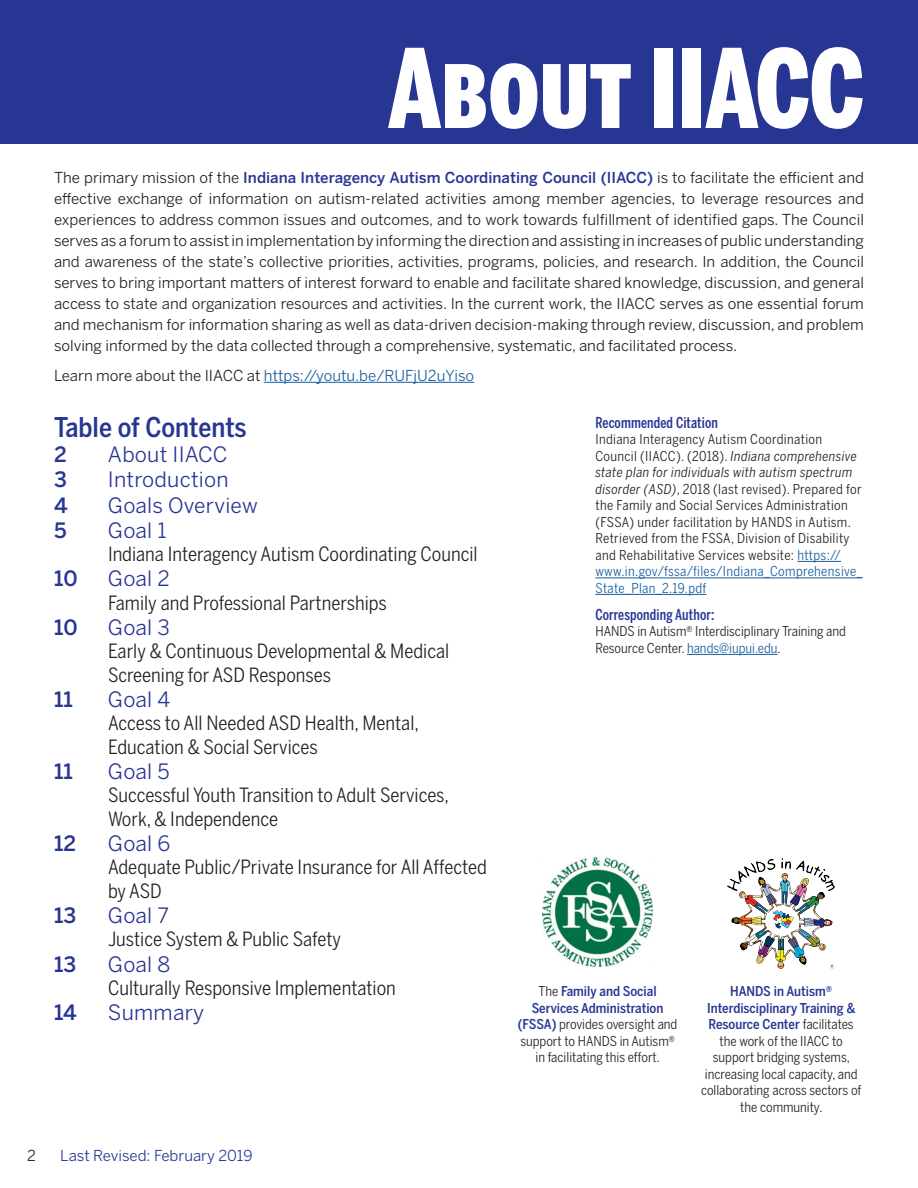
<style>
.page{position:relative;width:918px;height:1188px;background:#fff}
.page>*{position:absolute;margin:0;border:0;box-sizing:border-box;transform-origin:0 0}
.Goal_Number{font:900 108px "Benton Sans Comp";color:#fff}
.t1{font:500 27px "Benton Sans Cond";color:#273693}
.t2{font:21px "Benton Sans";letter-spacing:.01em;color:#273693}
.t3{font:500 21px "Benton Sans";letter-spacing:.005em;color:#273693}
.t4{font:19.5px/23.4px "Benton Sans Cond";color:#231f20}
.t5{font:15px/21px "Benton Sans";color:#231f20;text-align:justify}
.t6{font:15px "Benton Sans";color:#175d9e}
.Sidebar_header{font:500 15px "Benton Sans Comp";letter-spacing:.01em;color:#273693}
.t7{font:15px "Benton Sans";color:#273693}
.Sidebar_content{font:13.5px/16.5px "Benton Sans Cond";letter-spacing:.025em;color:#231f20}
.Sidebar_content-2{font:13.5px/16.5px "Benton Sans Cond";letter-spacing:.005em;color:#231f20;text-align:center}
.s1{font-weight:500;color:#273693}
.s2{color:#231f20}
.s3{font-style:italic}
.s4{color:#175d9e}
</style>
<div class="page">
<div style="left:0;top:0;width:918px;height:144px;background:#273693"></div>
<hr style="left:264px;top:382px;width:210px;height:1px;background:#175d9e">
<img style="left:543px;top:857px;width:110px;height:110px">
<img style="left:728px;top:859px;width:107px;height:109px">
<hr style="left:797px;top:561px;width:44px;height:1px;background:#175d9e">
<hr style="left:595px;top:578px;width:268px;height:1px;background:#175d9e">
<hr style="left:595px;top:594px;width:111px;height:1px;background:#175d9e">
<hr style="left:687px;top:654px;width:91px;height:1px;background:#175d9e">
<p class="t5" style="left:27px;top:1145px;width:10px">2</p>
<p class="Goal_Number" style="left:388px;top:21px;width:477px">About IIACC</p>
<p class="t5" style="left:54px;top:167px;width:812px">The primary mission of the <span class="s1">Indiana Interagency Autism Coordinating Council (IIACC)</span> is to facilitate the efficient and effective exchange of information on autism-related activities among member agencies, to leverage resources and experiences to address common issues and outcomes, and to work towards fulfillment of identified gaps. The Council serves as a forum to assist in implementation by informing the direction and assisting in increases of public understanding and awareness of the state’s collective priorities, activities, programs, policies, and research. In addition, the Council serves to bring important matters of interest forward to enable and facilitate shared knowledge, discussion, and general access to state and organization resources and activities. In the current work, the IIACC serves as one essential forum and mechanism for information sharing as well as data-driven decision-making through review, discussion, and problem solving informed by the data collected through a comprehensive, systematic, and facilitated process.</p>
<p class="t6" style="left:54px;top:366px;width:422px"><span class="s2">Learn more about the IIACC at</span> https://youtu.be/RUFjU2uYiso</p>
<p class="t1" style="left:54px;top:411px;width:194px">Table of Contents</p>
<p class="t3" style="left:54px;top:442px;width:14px">2</p>
<p class="t2" style="left:108px;top:442px;width:121px">About IIACC</p>
<p class="t3" style="left:54px;top:467px;width:14px">3</p>
<p class="t2" style="left:108px;top:467px;width:122px">Introduction</p>
<p class="t3" style="left:54px;top:492px;width:15px">4</p>
<p class="t2" style="left:108px;top:492px;width:151px">Goals Overview</p>
<p class="t3" style="left:54px;top:517px;width:14px">5</p>
<p class="t2" style="left:108px;top:518px;width:60px">Goal 1</p>
<p class="t4" style="left:108px;top:542px;width:371px">Indiana Interagency Autism Coordinating Council</p>
<p class="t3" style="left:54px;top:566px;width:25px">10</p>
<p class="t2" style="left:108px;top:566px;width:63px">Goal 2</p>
<p class="t4" style="left:108px;top:591px;width:280px">Family and Professional Partnerships</p>
<p class="t3" style="left:54px;top:614px;width:25px">10</p>
<p class="t2" style="left:108px;top:615px;width:63px">Goal 3</p>
<p class="t4" style="left:108px;top:640px;width:343px">Early &amp; Continuous Developmental &amp; Medical<br>Screening for ASD Responses</p>
<p class="t3" style="left:54px;top:686px;width:21px">11</p>
<p class="t2" style="left:108px;top:687px;width:64px">Goal 4</p>
<p class="t4" style="left:108px;top:712px;width:313px">Access to All Needed ASD Health, Mental,<br>Education &amp; Social Services</p>
<p class="t3" style="left:54px;top:758px;width:21px">11</p>
<p class="t2" style="left:108px;top:759px;width:63px">Goal 5</p>
<p class="t4" style="left:108px;top:784px;width:343px">Successful Youth Transition to Adult Services,<br>Work, &amp; Independence</p>
<p class="t3" style="left:54px;top:830px;width:24px">12</p>
<p class="t2" style="left:108px;top:831px;width:64px">Goal 6</p>
<p class="t4" style="left:108px;top:856px;width:380px">Adequate Public/Private Insurance for All Affected by ASD</p>
<p class="t3" style="left:54px;top:902px;width:24px">13</p>
<p class="t2" style="left:108px;top:903px;width:62px">Goal 7</p>
<p class="t4" style="left:108px;top:928px;width:235px">Justice System &amp; Public Safety</p>
<p class="t3" style="left:54px;top:951px;width:24px">13</p>
<p class="t2" style="left:108px;top:951px;width:64px">Goal 8</p>
<p class="t4" style="left:108px;top:976px;width:289px">Culturally Responsive Implementation</p>
<p class="t3" style="left:54px;top:1000px;width:24px">14</p>
<p class="t2" style="left:108px;top:1000px;width:98px">Summary</p>
<p class="t7" style="left:60px;top:1147px;width:194px">Last Revised: February 2019</p>
<p class="Sidebar_header" style="left:595px;top:413px;width:124px">Recommended Citation</p>
<p class="Sidebar_content" style="left:595px;top:431px;width:269px">Indiana Interagency Autism Coordination Council (IIACC). (2018). <span class="s3">Indiana comprehensive state plan for individuals with autism spectrum disorder (ASD)</span>, 2018 (last revised). Prepared for the Family and Social Services Administration (FSSA) under facilitation by HANDS in Autism.<br>Retrieved from the FSSA, Division of Disability and Rehabilitative Services website: <span class="s4">https:// www.in.gov/fssa/files/Indiana_Comprehensive_ State_Plan_2.19.pdf</span></p>
<p class="Sidebar_header" style="left:595px;top:605px;width:121px">Corresponding Author:</p>
<p class="Sidebar_content-2" style="left:595px;top:623px;width:252px;text-align:left">HANDS in Autism® Interdisciplinary Training and<br>Resource Center. <span class="s4">hands@iupui.edu</span>.</p>
<p class="Sidebar_content-2" style="left:518px;top:983px;width:161px">The <span class="s1">Family and Social<br>Services Administration (FSSA)</span> provides oversight and support to HANDS in Autism® in facilitating this effort.</p>
<p class="Sidebar_content-2" style="left:701px;top:983px;width:162px"><span class="s1">HANDS in Autism®<br>Interdisciplinary Training &amp;<br>Resource Center</span> facilitates the work of the IIACC to support bridging systems, increasing local capacity, and collaborating across sectors of the community.</p>
</div>
